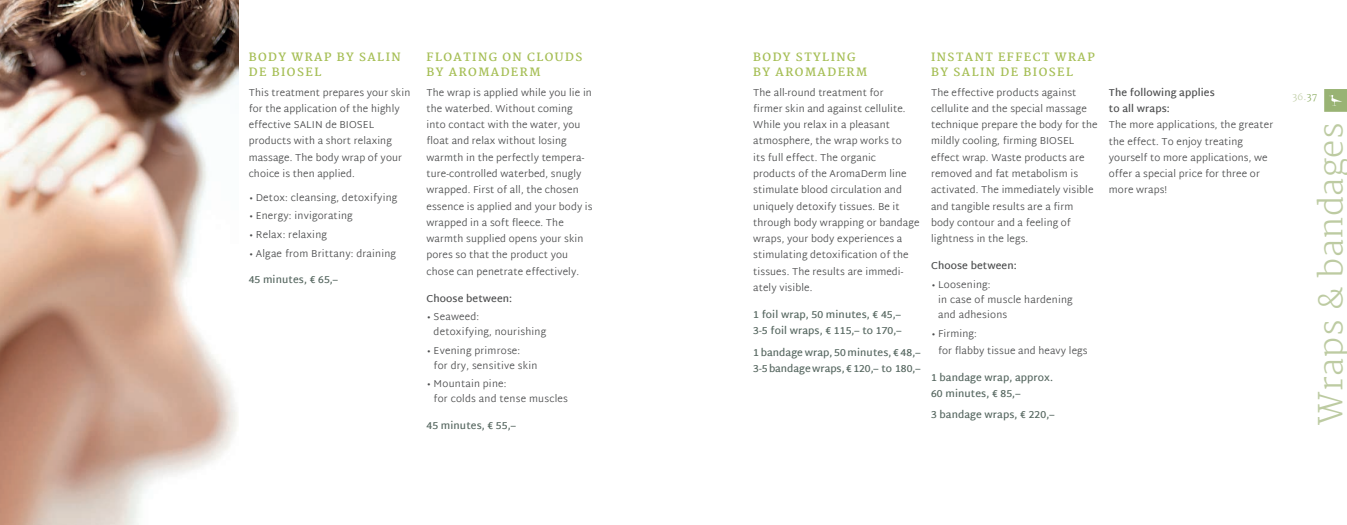
<style>
.page{position:relative;width:1347px;height:525px;background:#fff}
.page>*{position:absolute;margin:0;border:0;box-sizing:border-box;transform-origin:0 0}
.t1{font:200 32.5px "Martel";letter-spacing:.01em;color:#bdcba2}
.t2{font:700 11.25px/15px "Martel";letter-spacing:.13em;color:#a5be54}
.t3{font:300 10px/16.2px "Martel Sans";letter-spacing:.01em;color:#4b4c4d}
.t4{font:600 10px/16.2px "Martel Sans";letter-spacing:.01em;color:#566760}
.t5{font:600 10px/16.2px "Martel Sans";letter-spacing:.01em;color:#4b4c4d}
.t6{font:300 9.38px "Martel";color:#bdcba2}
.s1{color:#83a656}
</style>
<div class="page">
<img style="left:0;top:0;width:238px;height:524px">
<svg style="left:1324px;top:89px;width:22px;height:23px"></svg>
<p class="t2" style="left:249px;top:49px;width:153px">BODY WRAP BY SALIN<br>DE BIOSEL</p>
<p class="t3" style="left:249px;top:85px;width:163px">This treatment prepares your skin for the application of the highly effective SALIN de BIOSEL products with a short relaxing massage. The body wrap of your choice is then applied.</p>
<p class="t3" style="left:249px;top:190px;width:150px">• Detox: cleansing, detoxifying</p>
<p class="t3" style="left:249px;top:208px;width:105px">• Energy: invigorating</p>
<p class="t3" style="left:249px;top:227px;width:80px">• Relax: relaxing</p>
<p class="t3" style="left:249px;top:245px;width:149px">• Algae from Brittany: draining</p>
<p class="t4" style="left:249px;top:272px;width:91px">45 minutes, € 65,–</p>
<p class="t2" style="left:426px;top:49px;width:157px">FLOATING ON CLOUDS<br>BY AROMADERM</p>
<p class="t3" style="left:426px;top:85px;width:168px">The wrap is applied while you lie in the waterbed. Without coming into contact with the water, you float and relax without losing warmth in the perfectly tempera&shy;ture-controlled waterbed, snugly wrapped. First of all, the chosen essence is applied and your body is wrapped in a soft fleece. The warmth supplied opens your skin pores so that the product you chose can penetrate effectively.</p>
<p class="t5" style="left:426px;top:290px;width:87px">Choose between:</p>
<p class="t3" style="left:433px;top:309px;width:114px;line-height:15px;text-indent:-7px">• Seaweed:<br>detoxifying, nourishing</p>
<p class="t3" style="left:433px;top:343px;width:105px;line-height:15px;text-indent:-7px">• Evening primrose:<br>for dry, sensitive skin</p>
<p class="t3" style="left:433px;top:376px;width:136px;line-height:15px;text-indent:-7px">• Mountain pine:<br>for colds and tense muscles</p>
<p class="t4" style="left:426px;top:417px;width:91px">45 minutes, € 55,–</p>
<p class="t2" style="left:753px;top:49px;width:115px">BODY STYLING<br>BY AROMADERM</p>
<p class="t3" style="left:753px;top:85px;width:168px">The all-round treatment for<br>firmer skin and against cellulite.<br>While you relax in a pleasant atmosphere, the wrap works to<br>its full effect. The organic products of the AromaDerm line stimulate blood circulation and uniquely detoxify tissues. Be it through body wrapping or bandage wraps, your body experiences a stimulating detoxification of the tissues. The results are immedi&shy;ately visible.</p>
<p class="t4" style="left:753px;top:306px;width:150px">1 foil wrap, 50 minutes, € 45,–<br>3-5 foil wraps, € 115,– to 170,–</p>
<p class="t4" style="left:753px;top:344px;width:169px">1 bandage wrap, 50 minutes, € 48,–<br>3-5 bandage wraps, € 120,– to 180,–</p>
<p class="t2" style="left:931px;top:49px;width:165px">INSTANT EFFECT WRAP<br>BY SALIN DE BIOSEL</p>
<p class="t3" style="left:931px;top:85px;width:168px">The effective products against cellulite and the special massage technique prepare the body for the mildly cooling, firming BIOSEL effect wrap. Waste products are removed and fat metabolism is activated. The immediately visible and tangible results are a firm body contour and a feeling of lightness in the legs.</p>
<p class="t5" style="left:931px;top:257px;width:87px">Choose between:</p>
<p class="t3" style="left:938px;top:277px;width:136px;line-height:15px;text-indent:-7px">• Loosening:<br>in case of muscle hardening and adhesions</p>
<p class="t3" style="left:938px;top:326px;width:151px;text-indent:-7px">• Firming:<br>for flabby tissue and heavy legs</p>
<p class="t4" style="left:931px;top:369px;width:124px">1 bandage wrap, approx.<br>60 minutes, € 85,–</p>
<p class="t4" style="left:931px;top:406px;width:125px">3 bandage wraps, € 220,–</p>
<p class="t5" style="left:1108px;top:84px;width:107px">The following applies to all wraps:</p>
<p class="t3" style="left:1108px;top:117px;width:166px">The more applications, the greater the effect. To enjoy treating yourself to more applications, we offer a special price for three or more wraps!</p>
<h1 class="t1" style="left:1312px;top:424px;width:304px;rotate:-90deg">Wraps &amp; bandages</h1>
<p class="t6" style="left:1292px;top:91px;width:27px">36.<span class="s1">37</span></p>
</div>
